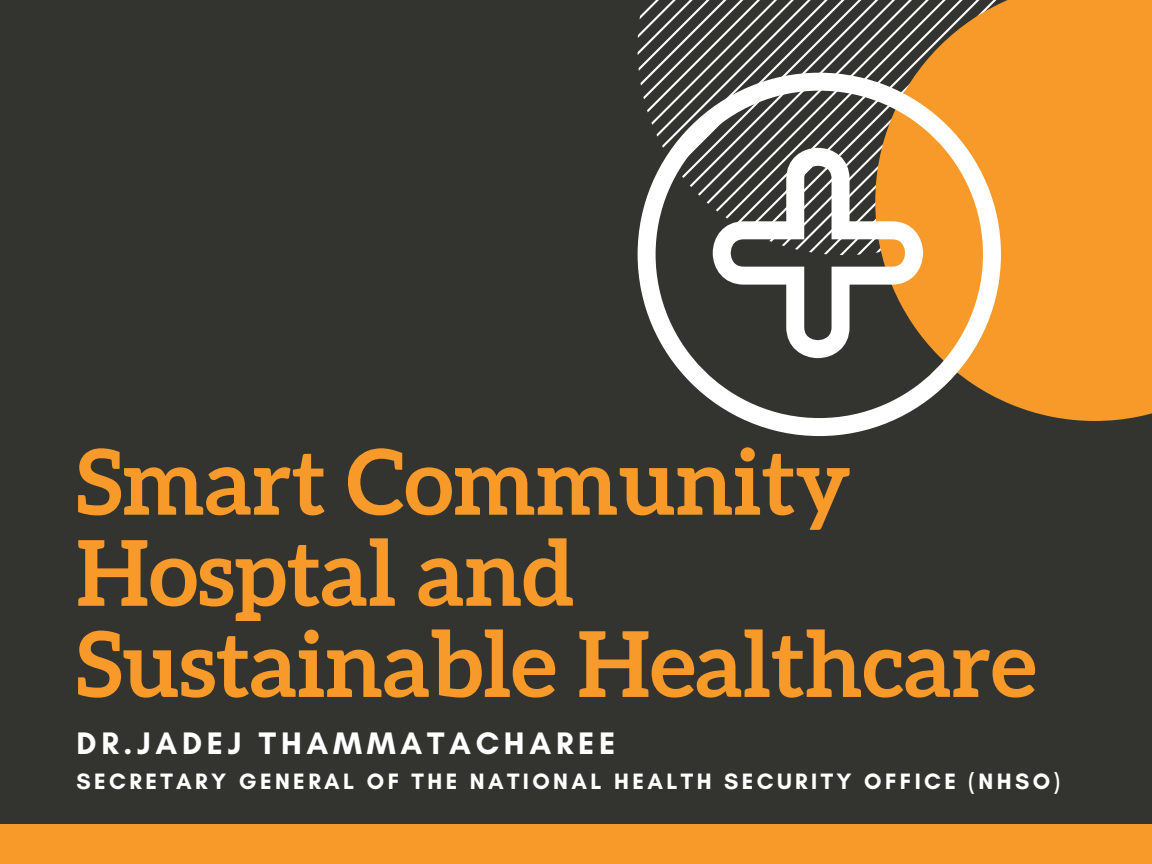
<style>
.page{position:relative;width:1152px;height:864px;background:#333330}
.page>*{position:absolute;margin:0;border:0;box-sizing:border-box;transform-origin:0 0}
.t1{font:700 90.75px/91.2px "Aleo";color:#f79a29}
.t2{font:700 31.65px "Glacial Indifference";letter-spacing:.15em;color:#fff}
.t3{font:700 22.65px "Glacial Indifference";letter-spacing:.15em;color:#fff}
</style>
<div class="page">
<div style="left:0;top:825px;width:1152px;height:39px;background:#f79a29"></div>
<svg style="left:638px;top:0;width:237px;height:73px"></svg>
<div style="left:875px;top:0;width:277px;height:421px;background:#f79a29"></div>
<svg style="left:638px;top:73px;width:363px;height:363px"></svg>
<svg style="left:713px;top:148px;width:210px;height:210px"></svg>
<p class="t1" style="left:76px;top:436px;width:776px">Smart Community<br>Hosptal and</p>
<p class="t1" style="left:76px;top:618px;width:961px">Sustainable Healthcare</p>
<p class="t2" style="left:76px;top:724px;width:541px">DR.JADEJ THAMMATACHAREE</p>
<p class="t3" style="left:76px;top:767px;width:985px">SECRETARY GENERAL OF THE NATIONAL HEALTH SECURITY OFFICE (NHSO)</p>
</div>
